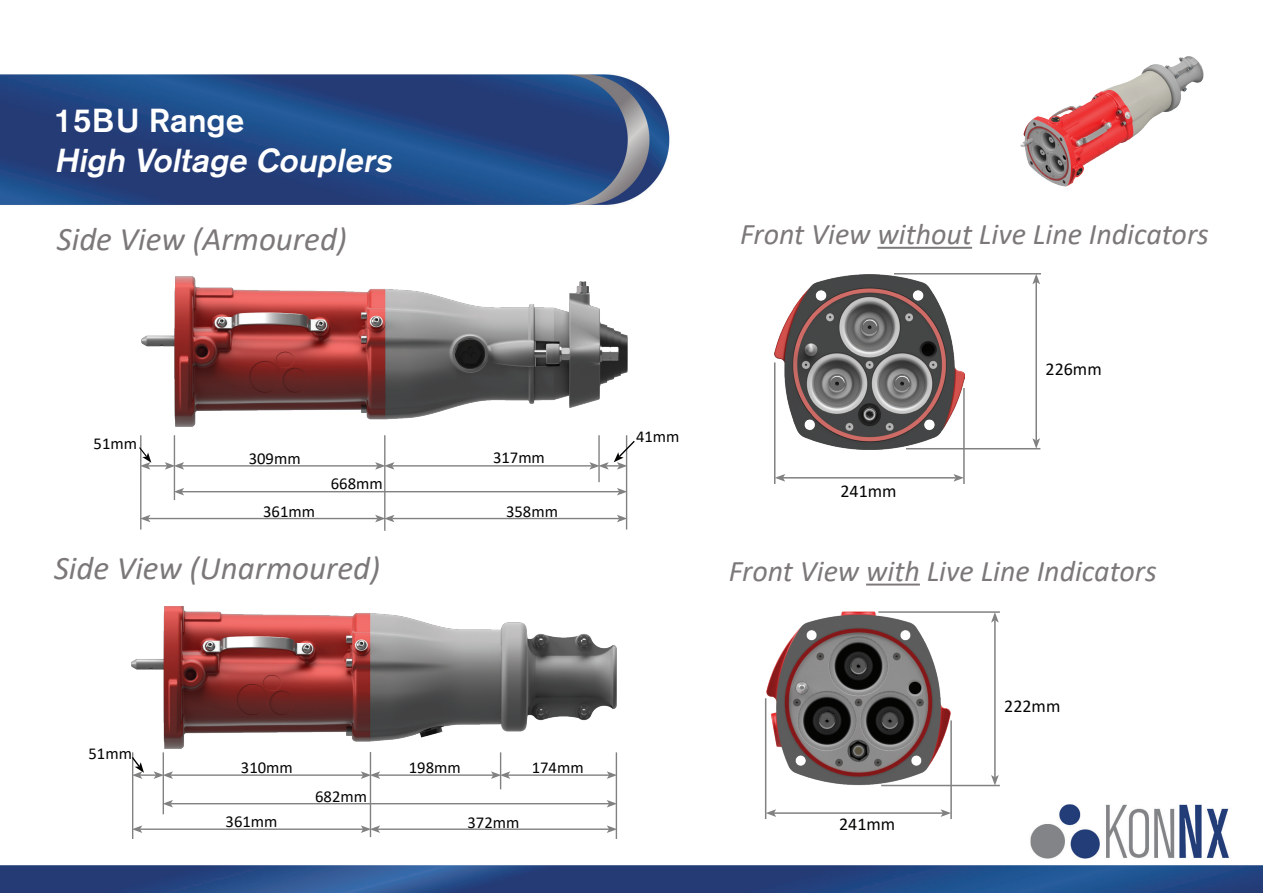
<style>
.page{position:relative;width:1263px;height:893px;background:#fff}
.page>*{position:absolute;margin:0;border:0;box-sizing:border-box;transform-origin:0 0}
.t1{font:italic 33px "Calibri";color:#7c7879}
.t2{font:italic 500 33px "Akzidenz Grotesk BE";color:#fff}
.t3{font:500 33px "Akzidenz Grotesk BE";color:#fff}
.t4{font:italic 30px "Calibri";color:#7c7879}
.t5{font:18px "Calibri";color:#040503}
.t6{font:16.65px "Calibri";color:#040503}
</style>
<div class="page">
<img style="left:0;top:74px;width:1263px;height:819px">
<img style="left:132px;top:606px;width:484px;height:142px">
<img style="left:142px;top:277px;width:485px;height:150px">
<hr style="left:140px;top:435px;width:1px;height:95px;background:#808180">
<hr style="left:182px;top:465px;width:195px;height:2px;background:#808180">
<hr style="left:392px;top:465px;width:200px;height:2px;background:#808180">
<svg style="left:375px;top:462px;width:19px;height:8px"></svg>
<hr style="left:182px;top:491px;width:437px;height:1px;background:#808180">
<svg style="left:617px;top:488px;width:9px;height:7px"></svg>
<svg style="left:175px;top:488px;width:9px;height:7px"></svg>
<hr style="left:148px;top:518px;width:229px;height:1px;background:#808180">
<svg style="left:140px;top:515px;width:10px;height:7px"></svg>
<hr style="left:392px;top:518px;width:227px;height:1px;background:#808180">
<svg style="left:617px;top:515px;width:9px;height:7px"></svg>
<svg style="left:375px;top:515px;width:19px;height:7px"></svg>
<hr style="left:783px;top:477px;width:173px;height:2px;background:#808180">
<svg style="left:953px;top:474px;width:10px;height:8px"></svg>
<svg style="left:775px;top:474px;width:10px;height:8px"></svg>
<hr style="left:774px;top:362px;width:1px;height:122px;background:#808180">
<hr style="left:963px;top:388px;width:2px;height:96px;background:#808180">
<hr style="left:906px;top:448px;width:134px;height:1px;background:#808180">
<hr style="left:894px;top:273px;width:147px;height:2px;background:#808180">
<hr style="left:1035px;top:282px;width:2px;height:159px;background:#808180">
<svg style="left:1032px;top:438px;width:8px;height:10px"></svg>
<svg style="left:1032px;top:274px;width:8px;height:10px"></svg>
<hr style="left:132px;top:752px;width:1px;height:87px;background:#808180">
<hr style="left:370px;top:752px;width:1px;height:85px;background:#808180">
<hr style="left:616px;top:752px;width:1px;height:87px;background:#808180">
<hr style="left:171px;top:774px;width:192px;height:2px;background:#808180">
<hr style="left:378px;top:774px;width:115px;height:2px;background:#808180">
<svg style="left:361px;top:771px;width:19px;height:8px"></svg>
<hr style="left:508px;top:774px;width:101px;height:2px;background:#808180">
<svg style="left:607px;top:771px;width:9px;height:8px"></svg>
<svg style="left:491px;top:771px;width:19px;height:8px"></svg>
<hr style="left:171px;top:803px;width:438px;height:1px;background:#808180">
<svg style="left:607px;top:800px;width:9px;height:7px"></svg>
<svg style="left:164px;top:800px;width:9px;height:7px"></svg>
<hr style="left:378px;top:828px;width:231px;height:2px;background:#808180">
<svg style="left:607px;top:825px;width:9px;height:8px"></svg>
<hr style="left:140px;top:828px;width:223px;height:2px;background:#808180">
<svg style="left:361px;top:825px;width:19px;height:8px"></svg>
<svg style="left:133px;top:825px;width:9px;height:8px"></svg>
<hr style="left:877px;top:247px;width:95px;height:2px;background:#7c7879">
<hr style="left:500px;top:752px;width:1px;height:37px;background:#808180">
<hr style="left:163px;top:752px;width:1px;height:62px;background:#808180">
<svg style="left:130px;top:755px;width:43px;height:24px"></svg>
<hr style="left:384px;top:435px;width:1px;height:96px;background:#808180">
<hr style="left:174px;top:435px;width:1px;height:65px;background:#808180">
<svg style="left:138px;top:446px;width:46px;height:24px"></svg>
<img style="left:1018px;top:56px;width:191px;height:133px">
<img style="left:775px;top:274px;width:190px;height:175px">
<hr style="left:626px;top:435px;width:1px;height:95px;background:#808180">
<hr style="left:598px;top:435px;width:2px;height:47px;background:#808180">
<svg style="left:589px;top:439px;width:47px;height:31px"></svg>
<hr style="left:774px;top:812px;width:169px;height:2px;background:#808180">
<svg style="left:940px;top:809px;width:10px;height:8px"></svg>
<svg style="left:766px;top:809px;width:10px;height:8px"></svg>
<hr style="left:950px;top:720px;width:2px;height:99px;background:#808180">
<hr style="left:881px;top:785px;width:119px;height:1px;background:#808180">
<hr style="left:878px;top:611px;width:122px;height:2px;background:#808180">
<hr style="left:994px;top:620px;width:2px;height:157px;background:#808180">
<svg style="left:991px;top:775px;width:8px;height:10px"></svg>
<svg style="left:991px;top:612px;width:8px;height:11px"></svg>
<hr style="left:866px;top:584px;width:54px;height:2px;background:#7c7879">
<img style="left:763px;top:611px;width:189px;height:175px">
<hr style="left:765px;top:698px;width:1px;height:121px;background:#808180">
<h1 class="t3" style="left:54px;top:100px;width:192px">15BU Range</h1>
<h1 class="t2" style="left:54px;top:140px;width:346px">High Voltage Couplers</h1>
<h1 class="t1" style="left:57px;top:216px;width:292px">Side View (Armoured)</h1>
<p class="t6" style="left:94px;top:432px;width:45px">51mm</p>
<p class="t6" style="left:249px;top:447px;width:53px">309mm</p>
<p class="t6" style="left:493px;top:446px;width:53px">317mm</p>
<p class="t6" style="left:331px;top:472px;width:53px">668mm</p>
<p class="t6" style="left:263px;top:500px;width:53px">361mm</p>
<p class="t6" style="left:506px;top:500px;width:53px">358mm</p>
<h1 class="t1" style="left:54px;top:545px;width:328px">Side View (Unarmoured)</h1>
<p class="t6" style="left:88px;top:742px;width:45px">51mm</p>
<p class="t6" style="left:241px;top:756px;width:53px">310mm</p>
<p class="t6" style="left:409px;top:756px;width:53px">198mm</p>
<p class="t6" style="left:315px;top:785px;width:53px">682mm</p>
<p class="t6" style="left:226px;top:810px;width:53px">361mm</p>
<p class="t6" style="left:467px;top:811px;width:53px">372mm</p>
<p class="t6" style="left:532px;top:756px;width:53px">174mm</p>
<p class="t6" style="left:636px;top:425px;width:45px">41mm</p>
<h2 class="t4" style="left:740px;top:214px;width:470px">Front View without Live Line Indicators</h2>
<p class="t5" style="left:840px;top:478px;width:58px">241mm</p>
<p class="t5" style="left:1045px;top:356px;width:58px">226mm</p>
<h2 class="t4" style="left:729px;top:550px;width:429px">Front View with Live Line Indicators</h2>
<p class="t5" style="left:839px;top:811px;width:58px">241mm</p>
<p class="t5" style="left:1004px;top:693px;width:58px">222mm</p>
</div>
